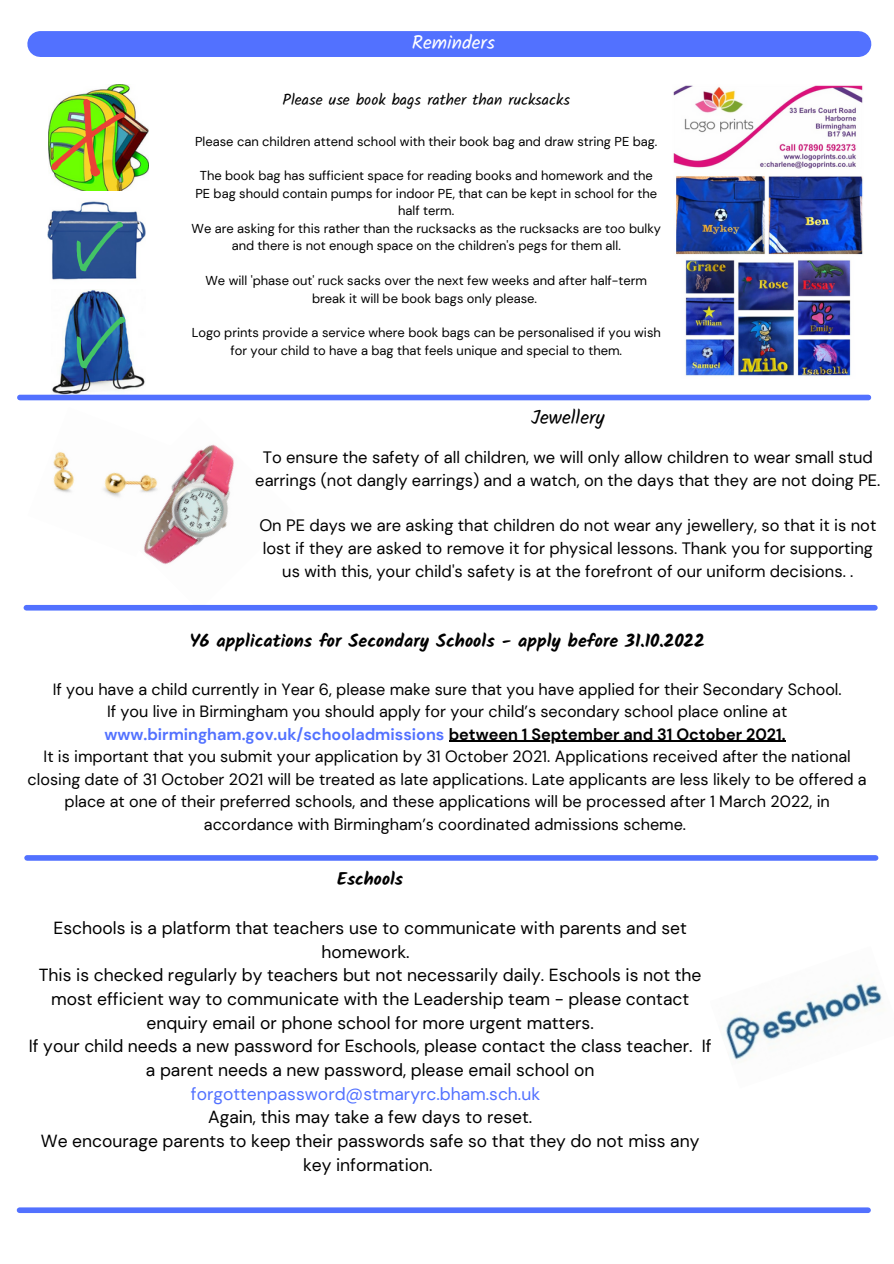
<style>
.page{position:relative;width:894px;height:1264px;background:#fff}
.page>*{position:absolute;margin:0;border:0;box-sizing:border-box;transform-origin:0 0}
.t1{font:19.5px "Kalam";color:#000}
.t2{font:19.35px "Kalam";color:#fff}
.t3{font:700 18px "Kalam";color:#000}
.t4{font:700 17.7px "Kalam";color:#000}
.t5{font:17.4px/23.7px "DM Sans";color:#000;text-align:center}
.t6{font:16.5px/22.8px "DM Sans";color:#000;text-align:center}
.t7{font:16.2px/22.5px "DM Sans";color:#000}
.t8{font:15.45px "Kalam";color:#000}
.t9{font:12.9px/17.4px "DM Sans";color:#000;text-align:center}
.s1{font-weight:700;color:#5271ff}
.s2{font-weight:700}
.s3{color:#5271ff}
</style>
<div class="page">
<img style="left:102px;top:444px;width:193px;height:161px">
<img style="left:53px;top:444px;width:124px;height:112px">
<img style="left:49px;top:84px;width:99px;height:107px">
<img style="left:50px;top:94px;width:77px;height:90px">
<img style="left:47px;top:201px;width:98px;height:79px">
<svg style="left:71px;top:214px;width:53px;height:63px;background:#33618c"></svg>
<img style="left:51px;top:289px;width:95px;height:106px">
<svg style="left:71px;top:309px;width:55px;height:65px;background:#276192"></svg>
<img style="left:673px;top:85px;width:190px;height:291px">
<div style="left:40px;top:31px;width:818px;height:26px;background:#5271ff"></div>
<div style="left:20px;top:395px;width:848px;height:5px;background:#5271ff"></div>
<div style="left:26px;top:605px;width:848px;height:5px;background:#5271ff"></div>
<div style="left:27px;top:855px;width:848px;height:5px;background:#5271ff"></div>
<img style="left:725px;top:983px;width:157px;height:77px">
<div style="left:20px;top:1207px;width:847px;height:5px;background:#5271ff"></div>
<hr style="left:448px;top:740px;width:337px;height:2px;background:#000">
<p class="t2" style="left:412px;top:31px;width:85px">Reminders</p>
<p class="t8" style="left:282px;top:90px;width:289px">Please use book bags rather than rucksacks</p>
<p class="t9" style="left:195px;top:132px;width:463px">Please can children attend school with their book bag and draw string PE bag.</p>
<p class="t9" style="left:195px;top:167px;width:463px">The book bag has sufficient space for reading books and homework and the<br>PE bag should contain pumps for indoor PE, that can be kept in school for the half term.</p>
<p class="t9" style="left:191px;top:220px;width:471px">We are asking for this rather than the rucksacks as the rucksacks are too bulky and there is not enough space on the children's pegs for them all.</p>
<p class="t9" style="left:205px;top:272px;width:443px">We will 'phase out' ruck sacks over the next few weeks and after half-term break it will be book bags only please.</p>
<p class="t9" style="left:192px;top:324px;width:470px">Logo prints provide a service where book bags can be personalised if you wish for your child to have a bag that feels unique and special to them.</p>
<p class="t1" style="left:531px;top:405px;width:75px">Jewellery</p>
<p class="t6" style="left:255px;top:446px;width:626px">To ensure the safety of all children, we will only allow children to wear small stud earrings (not dangly earrings) and a watch, on the days that they are not doing PE.</p>
<p class="t6" style="left:259px;top:514px;width:618px">On PE days we are asking that children do not wear any jewellery, so that it is not lost if they are asked to remove it for physical lessons. Thank you for supporting us with this, your child's safety is at the forefront of our uniform decisions. .</p>
<p class="t3" style="left:190px;top:630px;width:516px">Y6 applications for Secondary Schools - apply before 31.10.2022</p>
<p class="t7" style="left:53px;top:678px;width:790px">If you have a child currently in Year 6, please make sure that you have applied for their Secondary School.</p>
<p class="t7" style="left:104px;top:700px;width:684px">If you live in Birmingham you should apply for your child’s secondary school place online at <span class="s1">www.birmingham.gov.uk/schooladmissions</span> <span class="s2">between 1 September and 31 October 2021.</span></p>
<p class="t7" style="left:28px;top:745px;width:840px;text-align:center">It is important that you submit your application by 31 October 2021. Applications received after the national closing date of 31 October 2021 will be treated as late applications. Late applicants are less likely to be offered a place at one of their preferred schools, and these applications will be processed after 1 March 2022, in accordance with Birmingham’s coordinated admissions scheme.</p>
<p class="t4" style="left:337px;top:868px;width:67px">Eschools</p>
<p class="t5" style="left:53px;top:916px;width:634px">Eschools is a platform that teachers use to communicate with parents and set homework.</p>
<p class="t5" style="left:39px;top:963px;width:664px">This is checked regularly by teachers but not necessarily daily. Eschools is not the most efficient way to communicate with the Leadership team - please contact enquiry email or phone school for more urgent matters.</p>
<p class="t5" style="left:29px;top:1034px;width:684px">If your child needs a new password for Eschools, please contact the class teacher. If a parent needs a new password, please email school on <span class="s3">forgottenpassword@stmaryrc.bham.sch.uk</span></p>
<p class="t5" style="left:208px;top:1105px;width:325px">Again, this may take a few days to reset.</p>
<p class="t5" style="left:41px;top:1129px;width:660px">We encourage parents to keep their passwords safe so that they do not miss any key information.</p>
</div>
